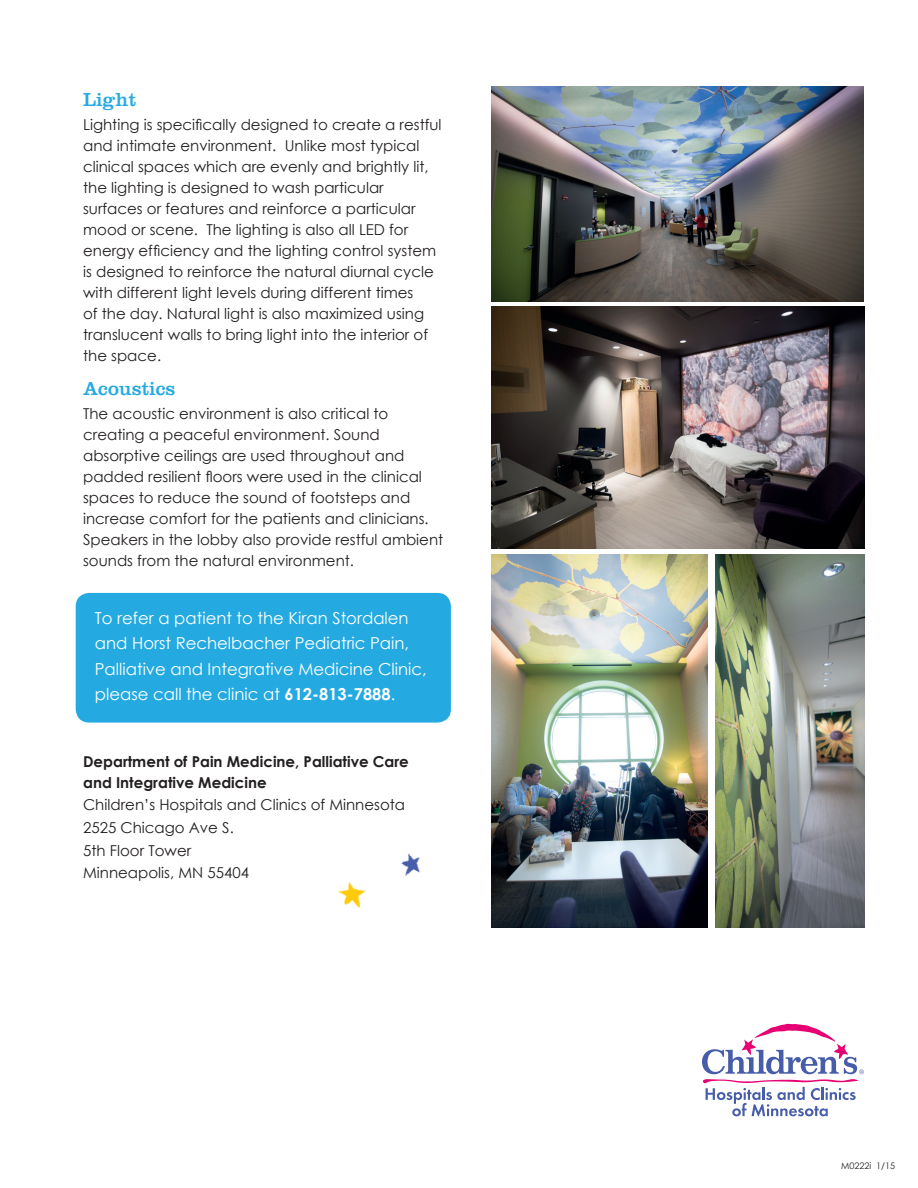
<style>
.page{position:relative;width:918px;height:1188px;background:#fff}
.page>*{position:absolute;margin:0;border:0;box-sizing:border-box;transform-origin:0 0}
.t1{font:19.5px "Clarendon LT Std";color:#24aae1}
.t2{font:16.5px/25.5px "Century Gothic";color:#fff}
.t3{font:15px/21px "Century Gothic";color:#231f20}
.t4{font:700 15px/21px "Century Gothic";color:#231f20}
.t5{font:9px "Century Gothic";color:#231f20}
.s1{font-weight:700}
</style>
<div class="page">
<div style="left:76px;top:593px;width:375px;height:130px;background:#24aae1;border-radius:14px"></div>
<img style="left:401px;top:853px;width:19px;height:23px">
<img style="left:338px;top:882px;width:28px;height:26px">
<svg style="left:702px;top:1024px;width:162px;height:92px"></svg>
<img style="left:491px;top:554px;width:217px;height:373px">
<img style="left:491px;top:307px;width:373px;height:242px">
<img style="left:491px;top:86px;width:373px;height:215px">
<img style="left:716px;top:554px;width:148px;height:373px">
<h1 class="t1" style="left:83px;top:88px;width:55px">Light</h1>
<p class="t3" style="left:83px;top:113px;width:360px">Lighting is specifically designed to create a restful and intimate environment. Unlike most typical clinical spaces which are evenly and brightly lit, the lighting is designed to wash particular surfaces or features and reinforce a particular mood or scene. The lighting is also all LED for energy efficiency and the lighting control system is designed to reinforce the natural diurnal cycle with different light levels during different times<br>of the day. Natural light is also maximized using translucent walls to bring light into the interior of the space.</p>
<h1 class="t1" style="left:83px;top:377px;width:94px">Acoustics</h1>
<p class="t3" style="left:83px;top:403px;width:362px">The acoustic environment is also critical to creating a peaceful environment. Sound absorptive ceilings are used throughout and padded resilient floors were used in the clinical spaces to reduce the sound of footsteps and increase comfort for the patients and clinicians.<br>Speakers in the lobby also provide restful ambient sounds from the natural environment.</p>
<p class="t2" style="left:95px;top:605px;width:333px">To refer a patient to the Kiran Stordalen and Horst Rechelbacher Pediatric Pain, Palliative and Integrative Medicine Clinic, please call the clinic at <span class="s1">612-813-7888</span>.</p>
<p class="t4" style="left:83px;top:750px;width:327px">Department of Pain Medicine, Palliative Care and Integrative Medicine</p>
<p class="t3" style="left:83px;top:793px;width:324px;line-height:22.6px">Children’s Hospitals and Clinics of Minnesota<br>2525 Chicago Ave S.<br>5th Floor Tower<br>Minneapolis, MN 55404</p>
<p class="t5" style="left:841px;top:1159px;width:55px">M0222i 1/15</p>
</div>
